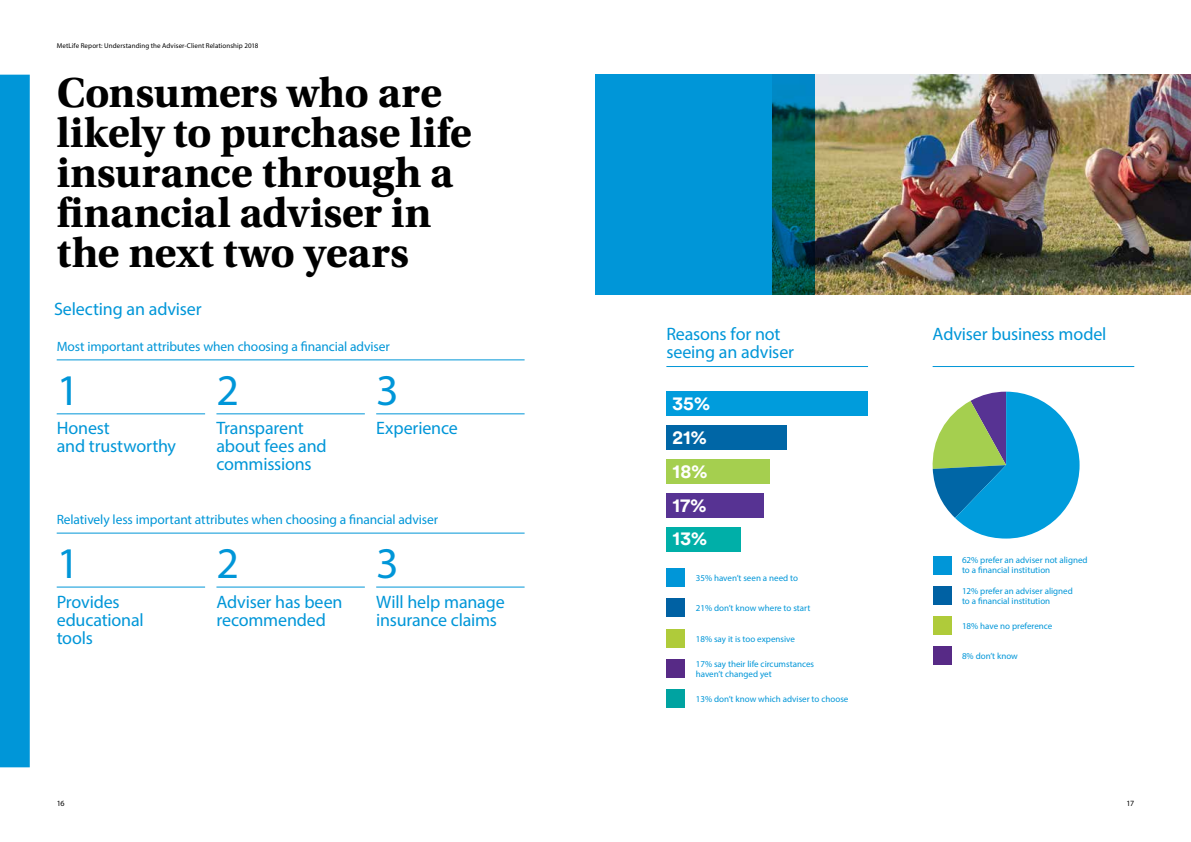
<style>
.page{position:relative;width:1191px;height:842px;background:#fff}
.page>*{position:absolute;margin:0;border:0;box-sizing:border-box;transform-origin:0 0}
.t1{font:700 44px/40px "Utopia Std";letter-spacing:-.005em;color:#000}
.t2{font:44px "Myriad Pro";color:#0096d8}
.t3{font:700 19.3px "Circular Std";letter-spacing:.01em;color:#fff}
.t4{font:18px/18px "Myriad Pro";letter-spacing:-.01em;color:#0096d8}
.t5{font:13.5px "Myriad Pro";letter-spacing:-.01em;color:#0096d8}
.t6{font:9px/10px "Myriad Pro";color:#0096d8}
.t7{font:8px "Myriad Pro";color:#000}
.t8{font:7px "Myriad Pro";letter-spacing:.015em;color:#000}
</style>
<div class="page">
<div style="left:0;top:75px;width:30px;height:692px;background:#0096d8"></div>
<img style="left:814px;top:75px;width:377px;height:220px">
<svg style="left:595px;top:75px;width:219px;height:220px;background:#008ac2"></svg>
<hr style="left:932px;top:366px;width:202px;height:1px;background:#0096d8">
<svg style="left:932px;top:392px;width:147px;height:147px"></svg>
<div style="left:932px;top:556px;width:19px;height:18px;background:#0096d8"></div>
<div style="left:932px;top:586px;width:19px;height:19px;background:#0061a3"></div>
<div style="left:932px;top:616px;width:19px;height:19px;background:#afcb3a"></div>
<div style="left:932px;top:646px;width:19px;height:19px;background:#572a86"></div>
<hr style="left:666px;top:366px;width:202px;height:1px;background:#0096d8">
<div style="left:666px;top:392px;width:202px;height:24px;background:#009cdc"></div>
<div style="left:666px;top:425px;width:121px;height:25px;background:#0066a6"></div>
<div style="left:666px;top:459px;width:104px;height:25px;background:#a5cf4f"></div>
<div style="left:666px;top:493px;width:98px;height:24px;background:#573393"></div>
<div style="left:666px;top:527px;width:75px;height:24px;background:#00afa8"></div>
<div style="left:666px;top:568px;width:19px;height:19px;background:#0096d8"></div>
<div style="left:666px;top:598px;width:19px;height:19px;background:#0061a3"></div>
<div style="left:666px;top:629px;width:19px;height:19px;background:#afcb3a"></div>
<div style="left:666px;top:659px;width:19px;height:19px;background:#572a86"></div>
<div style="left:666px;top:689px;width:19px;height:19px;background:#00a3a1"></div>
<hr style="left:57px;top:413px;width:148px;height:1px;background:#0096d8">
<hr style="left:216px;top:413px;width:149px;height:1px;background:#0096d8">
<hr style="left:376px;top:413px;width:148px;height:1px;background:#0096d8">
<hr style="left:57px;top:359px;width:467px;height:1px;background:#0096d8">
<hr style="left:57px;top:587px;width:148px;height:1px;background:#0096d8">
<hr style="left:216px;top:587px;width:149px;height:1px;background:#0096d8">
<hr style="left:376px;top:587px;width:148px;height:1px;background:#0096d8">
<hr style="left:57px;top:533px;width:467px;height:1px;background:#0096d8">
<p class="t8" style="left:57px;top:42px;width:203px">MetLife Report: Understanding the Adviser-Client Relationship 2018</p>
<h1 class="t1" style="left:57px;top:73px;width:417px">Consumers who are likely to purchase life insurance through a financial adviser in the next two years</h1>
<h3 class="t4" style="left:54px;top:299px;width:149px">Selecting an adviser</h3>
<h3 class="t5" style="left:57px;top:338px;width:335px">Most important attributes when choosing a financial adviser</h3>
<h1 class="t2" style="left:57px;top:363px;width:24px">1</h1>
<h3 class="t4" style="left:57px;top:419px;width:121px">Honest<br>and trustworthy</h3>
<h1 class="t2" style="left:216px;top:363px;width:24px">2</h1>
<h3 class="t4" style="left:216px;top:419px;width:112px">Transparent about fees and commissions</h3>
<h1 class="t2" style="left:376px;top:363px;width:24px">3</h1>
<h3 class="t4" style="left:376px;top:419px;width:83px">Experience</h3>
<h3 class="t5" style="left:57px;top:511px;width:383px">Relatively less important attributes when choosing a financial adviser</h3>
<h1 class="t2" style="left:57px;top:536px;width:24px">1</h1>
<h3 class="t4" style="left:57px;top:592px;width:89px">Provides educational tools</h3>
<h1 class="t2" style="left:216px;top:536px;width:24px">2</h1>
<h3 class="t4" style="left:216px;top:592px;width:128px">Adviser has been recommended</h3>
<h1 class="t2" style="left:376px;top:536px;width:24px">3</h1>
<h3 class="t4" style="left:376px;top:592px;width:130px">Will help manage insurance claims</h3>
<h3 class="t4" style="left:666px;top:324px;width:129px">Reasons for not seeing an adviser</h3>
<h2 class="t3" style="left:672px;top:391px;width:39px">35%</h2>
<h2 class="t3" style="left:672px;top:425px;width:36px">21%</h2>
<h2 class="t3" style="left:672px;top:458px;width:37px">18%</h2>
<h2 class="t3" style="left:672px;top:492px;width:36px">17%</h2>
<h2 class="t3" style="left:672px;top:526px;width:36px">13%</h2>
<p class="t6" style="left:696px;top:573px;width:104px">35% haven’t seen a need to</p>
<p class="t6" style="left:696px;top:603px;width:116px">21% don’t know where to start</p>
<p class="t6" style="left:696px;top:633px;width:101px">18% say it is too expensive</p>
<p class="t6" style="left:696px;top:658px;width:120px">17% say their life circumstances haven’t changed yet</p>
<p class="t6" style="left:696px;top:694px;width:154px">13% don’t know which adviser to choose</p>
<h3 class="t4" style="left:932px;top:324px;width:175px">Adviser business model</h3>
<p class="t6" style="left:962px;top:555px;width:127px">62% prefer an adviser not aligned to a financial institution</p>
<p class="t6" style="left:962px;top:585px;width:112px">12% prefer an adviser aligned to a financial institution</p>
<p class="t6" style="left:962px;top:621px;width:92px">18% have no preference</p>
<p class="t6" style="left:962px;top:651px;width:57px">8% don’t know</p>
<p class="t7" style="left:57px;top:798px;width:9px">16</p>
<p class="t7" style="left:1126px;top:798px;width:9px">17</p>
</div>
